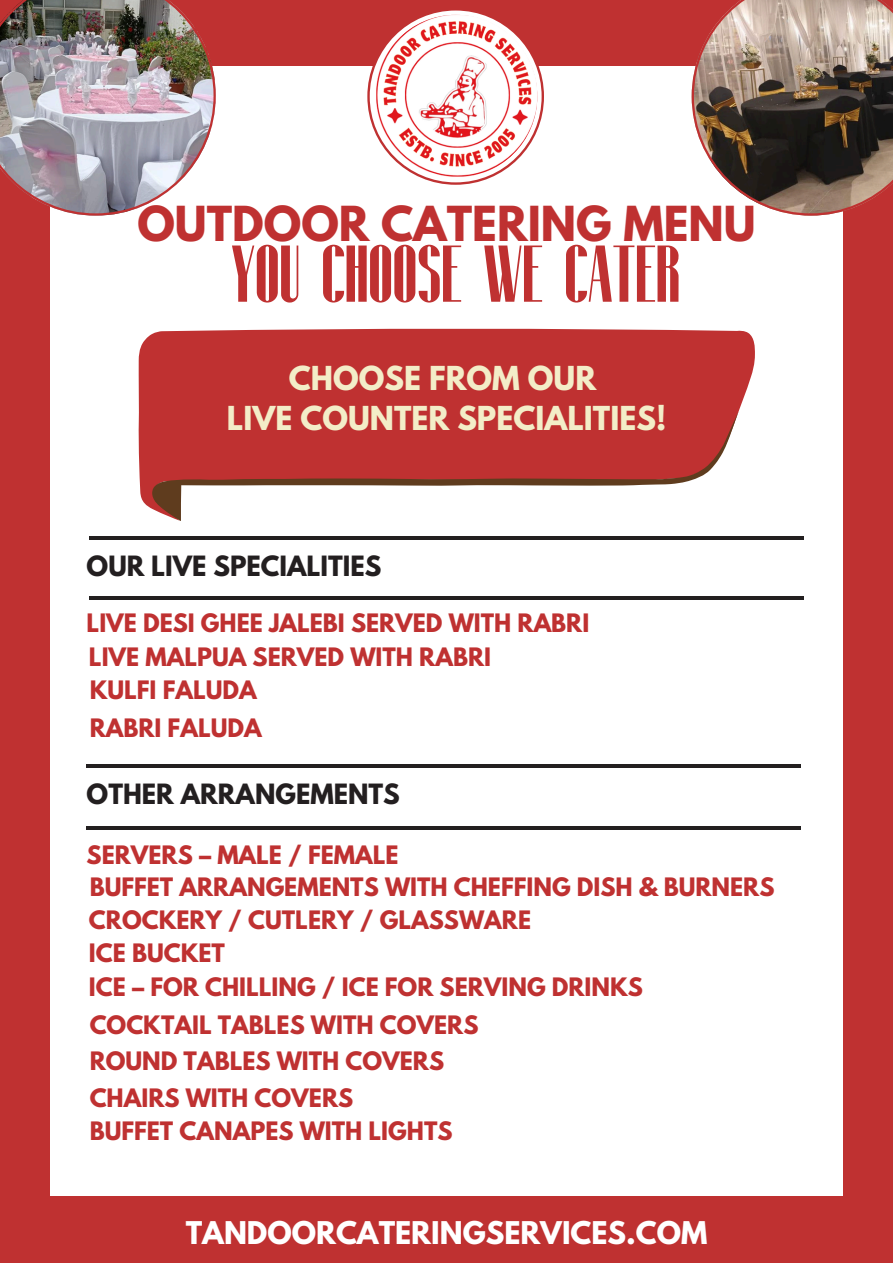
<style>
.page{position:relative;width:893px;height:1263px;background:#bf3131}
.page>*{position:absolute;margin:0;border:0;box-sizing:border-box;transform-origin:0 0}
.t1{font:700 82.43px "Fontuna";color:#bf3131}
.t2{font:700 42.75px "League Spartan";color:#bf3131}
.t3{font:700 29.25px/40.5px "League Spartan";color:#f3edc8;text-align:center}
.t4{font:700 27.75px "League Spartan";color:#fff}
.t5{font:700 24.75px "League Spartan";color:#231f20}
.t6{font:700 22.5px "League Spartan";color:#bf3131}
</style>
<div class="page">
<div style="left:50px;top:66px;width:793px;height:1129px;background:#fff"></div>
<img style="left:0;top:0;width:216px;height:216px">
<img style="left:691px;top:0;width:202px;height:216px">
<svg style="left:367px;top:8px;width:177px;height:177px;fill:#bf3131"></svg>
<div style="left:370px;top:11px;width:171px;height:171px;background:#fff;border-radius:50%"></div>
<img style="left:374px;top:15px;width:163px;height:163px;border-radius:50%">
<hr style="left:89px;top:536px;width:715px;height:3px;background:#231f20">
<hr style="left:89px;top:597px;width:715px;height:3px;background:#231f20">
<svg style="left:138px;top:328px;width:617px;height:181px;background:#c33e3e"></svg>
<svg style="left:152px;top:411px;width:586px;height:110px;fill:#bf3131"></svg>
<hr style="left:87px;top:764px;width:714px;height:3px;background:#231f20">
<hr style="left:87px;top:826px;width:714px;height:3px;background:#231f20">
<p class="t2" style="left:137px;top:203px;width:619px">OUTDOOR CATERING MENU</p>
<p class="t1" style="left:231px;top:232px;width:450px">YOU CHOOSE WE CATER</p>
<p class="t3" style="left:227px;top:361px;width:441px">CHOOSE FROM OUR<br>LIVE COUNTER SPECIALITIES!</p>
<p class="t5" style="left:87px;top:554px;width:296px">OUR LIVE SPECIALITIES</p>
<p class="t6" style="left:87px;top:611px;width:504px">LIVE DESI GHEE JALEBI SERVED WITH RABRI</p>
<p class="t6" style="left:89px;top:645px;width:403px">LIVE MALPUA SERVED WITH RABRI</p>
<p class="t6" style="left:90px;top:679px;width:169px">KULFI FALUDA</p>
<p class="t6" style="left:90px;top:717px;width:174px">RABRI FALUDA</p>
<p class="t5" style="left:87px;top:782px;width:315px">OTHER ARRANGEMENTS</p>
<p class="t6" style="left:87px;top:843px;width:313px">SERVERS – MALE / FEMALE</p>
<p class="t6" style="left:90px;top:875px;width:686px">BUFFET ARRANGEMENTS WITH CHEFFING DISH &amp; BURNERS</p>
<p class="t6" style="left:89px;top:908px;width:444px">CROCKERY / CUTLERY / GLASSWARE</p>
<p class="t6" style="left:89px;top:942px;width:137px">ICE BUCKET</p>
<p class="t6" style="left:89px;top:976px;width:555px">ICE – FOR CHILLING / ICE FOR SERVING DRINKS</p>
<p class="t6" style="left:90px;top:1013px;width:390px">COCKTAIL TABLES WITH COVERS</p>
<p class="t6" style="left:90px;top:1050px;width:356px">ROUND TABLES WITH COVERS</p>
<p class="t6" style="left:90px;top:1086px;width:265px">CHAIRS WITH COVERS</p>
<p class="t6" style="left:90px;top:1120px;width:364px">BUFFET CANAPES WITH LIGHTS</p>
<p class="t4" style="left:186px;top:1219px;width:523px">TANDOORCATERINGSERVICES.COM</p>
</div>
